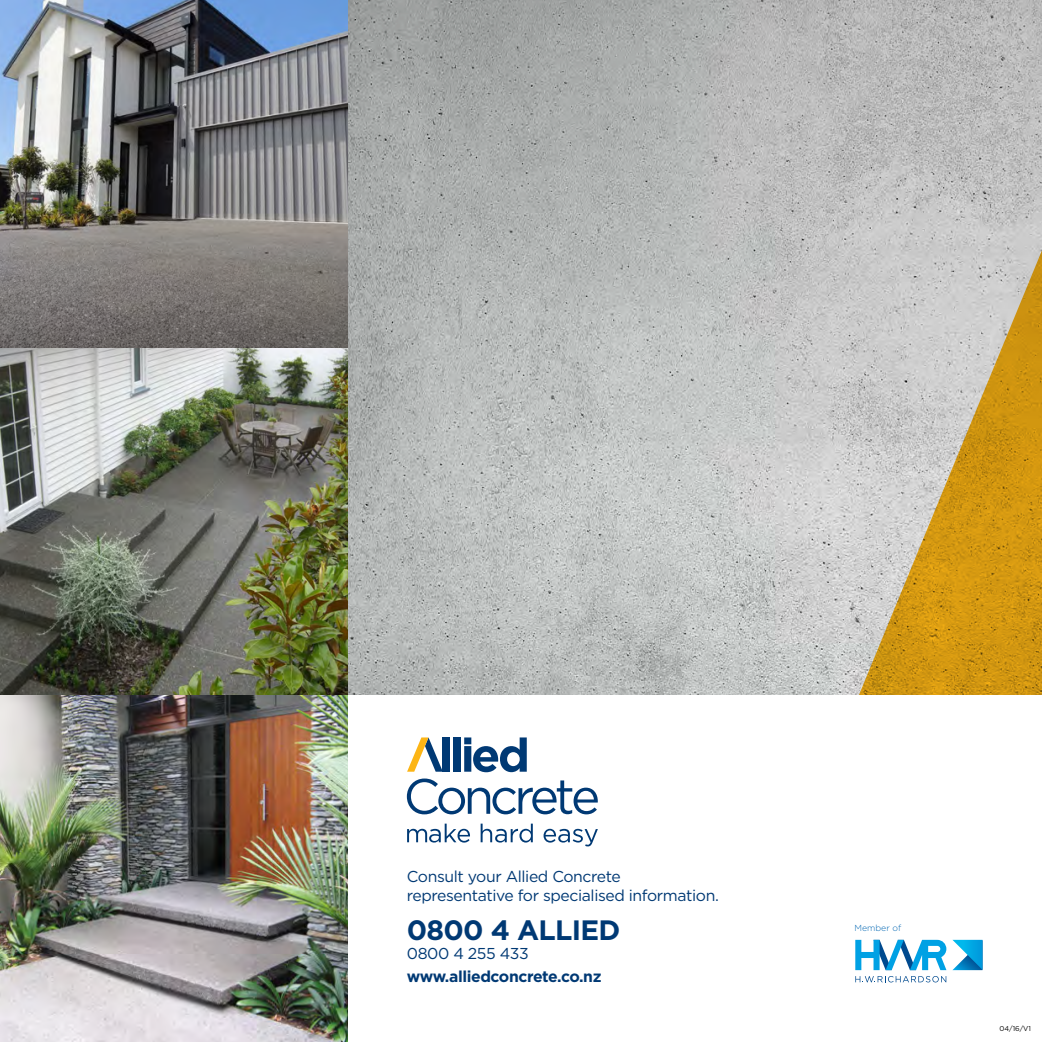
<style>
.page{position:relative;width:1042px;height:1042px;background:#fff}
.page>*{position:absolute;margin:0;border:0;box-sizing:border-box;transform-origin:0 0}
.t1{font:700 28px "Gotham";letter-spacing:-.025em;color:#003974}
.t2{font:15.75px/18.9px "Gotham";letter-spacing:-.025em;color:#003974}
.t3{font:700 15.75px "Gotham";letter-spacing:-.025em;color:#003974}
.t4{font:300 8.75px "Gotham";color:#0066b3}
.t5{font:7px "Gotham";color:#000}
</style>
<div class="page">
<img style="left:347px;top:521px;width:493px;height:173px">
<svg style="left:840px;top:521px;width:202px;height:173px;background:#d0a645"></svg>
<svg style="left:347px;top:0;width:695px;height:517px;background:#b9b8b2"></svg>
<img style="left:0;top:0;width:347px;height:1042px">
<div style="left:443px;top:737px;width:7px;height:35px;background:#003974"></div>
<div style="left:453px;top:737px;width:8px;height:35px;background:#003974"></div>
<svg style="left:464px;top:737px;width:63px;height:35px"></svg>
<svg style="left:407px;top:737px;width:36px;height:35px"></svg>
<svg style="left:407px;top:778px;width:191px;height:36px"></svg>
<svg style="left:407px;top:823px;width:191px;height:23px"></svg>
<svg style="left:855px;top:976px;width:91px;height:6px"></svg>
<svg style="left:855px;top:940px;width:91px;height:30px"></svg>
<svg style="left:952px;top:940px;width:30px;height:30px"></svg>
<svg style="left:0;top:226px;width:347px;height:121px;background:#7e7976"></svg>
<p class="t2" style="left:407px;top:867px;width:313px">Consult your Allied Concrete representative for specialised information.</p>
<h1 class="t1" style="left:407px;top:911px;width:215px">0800 4 ALLIED</h1>
<p class="t2" style="left:407px;top:943px;width:123px">0800 4 255 433</p>
<p class="t3" style="left:407px;top:966px;width:196px">www.alliedconcrete.co.nz</p>
<p class="t4" style="left:854px;top:922px;width:48px">Member of</p>
<p class="t5" style="left:999px;top:1024px;width:33px">04/16/V1</p>
</div>
